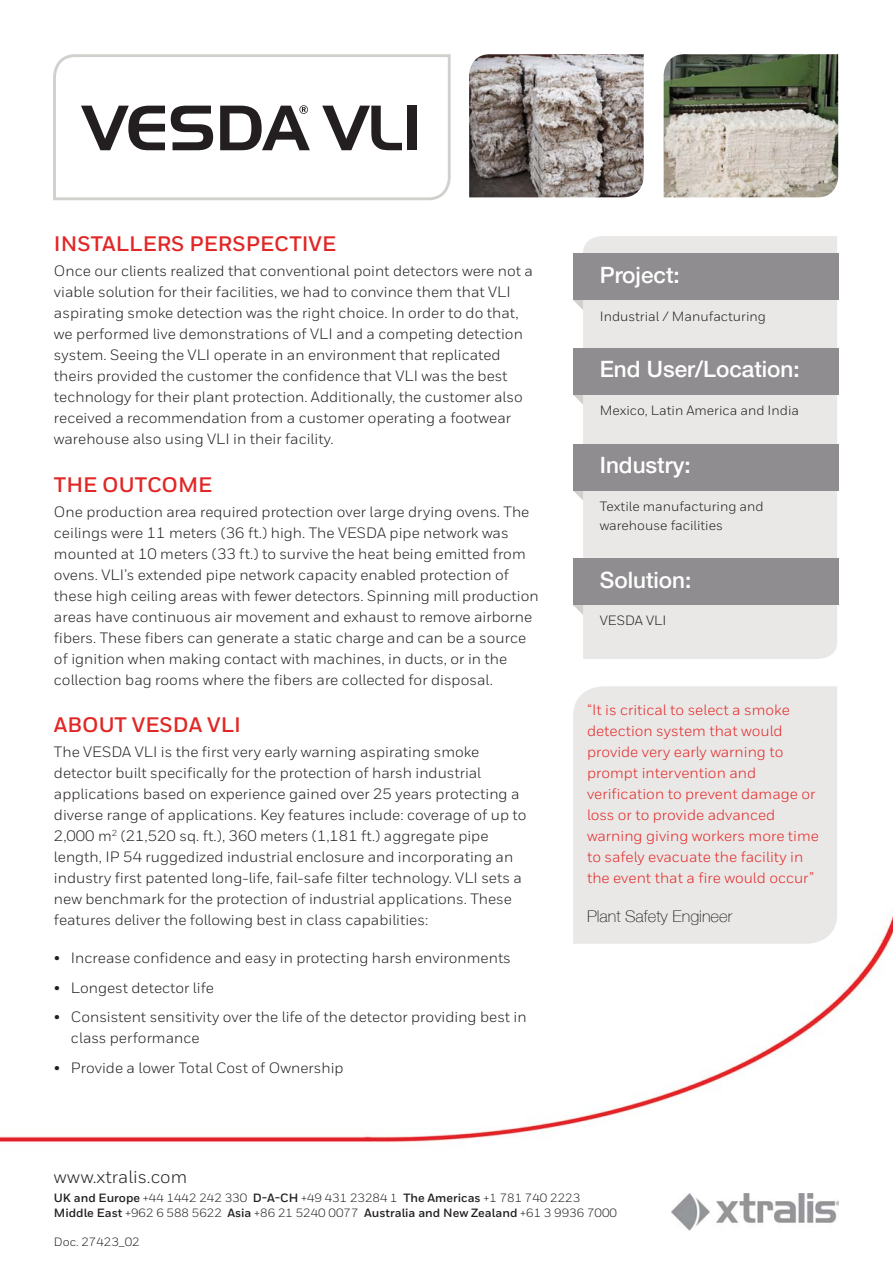
<style>
.page{position:relative;width:893px;height:1263px;background:#fff}
.page>*{position:absolute;margin:0;border:0;box-sizing:border-box;transform-origin:0 0}
.t1{font:500 22.5px "Helvetica Neue LT";color:#fff}
.t2{font:700 21px "Honeywell Sans";color:#e12726}
.t3{font:18px "Honeywell Sans";color:#231f20}
.t4{font:16.5px "Helvetica Neue";color:#231f20}
.t5{font:15px/21px "Honeywell Sans";color:#231f20}
.t6{font:15px/21px "Honeywell Sans";color:#e12726}
.t7{font:13.5px/19.5px "Honeywell Sans";color:#231f20}
.t8{font:12px/15px "Honeywell Sans";color:#231f20}
.s1{font-weight:700}
</style>
<div class="page">
<img style="left:0;top:911px;width:893px;height:283px">
<svg style="left:53px;top:54px;width:398px;height:147px"></svg>
<svg style="left:574px;top:395px;width:9px;height:9px"></svg>
<svg style="left:574px;top:491px;width:9px;height:9px"></svg>
<svg style="left:573px;top:605px;width:10px;height:10px"></svg>
<svg style="left:573px;top:300px;width:10px;height:10px"></svg>
<div style="left:583px;top:236px;width:254px;height:423px;background:#eae8e7"></div>
<div style="left:573px;top:254px;width:266px;height:46px;background:#908d90"></div>
<div style="left:573px;top:348px;width:266px;height:47px;background:#908d90"></div>
<div style="left:573px;top:444px;width:266px;height:47px;background:#908d90"></div>
<div style="left:573px;top:559px;width:266px;height:46px;background:#908d90"></div>
<img style="left:671px;top:1194px;width:168px;height:37px">
<div style="left:573px;top:686px;width:264px;height:258px;background:#eae8e7"></div>
<svg style="left:81px;top:106px;width:84px;height:44px"></svg>
<svg style="left:171px;top:106px;width:42px;height:44px"></svg>
<svg style="left:322px;top:106px;width:80px;height:44px"></svg>
<div style="left:407px;top:106px;width:10px;height:44px;background:#231f20"></div>
<svg style="left:220px;top:105px;width:90px;height:45px"></svg>
<img style="left:469px;top:54px;width:175px;height:143px">
<img style="left:664px;top:54px;width:174px;height:143px">
<h2 class="t2" style="left:54px;top:231px;width:284px">INSTALLERS PERSPECTIVE</h2>
<p class="t5" style="left:54px;top:262px;width:480px">Once our clients realized that conventional point detectors were not a viable solution for their facilities, we had to convince them that VLI aspirating smoke detection was the right choice. In order to do that, we performed live demonstrations of VLI and a competing detection system. Seeing the VLI operate in an environment that replicated theirs provided the customer the confidence that VLI was the best technology for their plant protection. Additionally, the customer also received a recommendation from a customer operating a footwear warehouse also using VLI in their facility.</p>
<h2 class="t2" style="left:54px;top:472px;width:160px">THE OUTCOME</h2>
<p class="t5" style="left:54px;top:502px;width:486px">One production area required protection over large drying ovens. The ceilings were 11 meters (36 ft.) high. The VESDA pipe network was mounted at 10 meters (33 ft.) to survive the heat being emitted from ovens. VLI’s extended pipe network capacity enabled protection of these high ceiling areas with fewer detectors. Spinning mill production areas have continuous air movement and exhaust to remove airborne fibers. These fibers can generate a static charge and can be a source of ignition when making contact with machines, in ducts, or in the collection bag rooms where the fibers are collected for disposal.</p>
<h2 class="t2" style="left:54px;top:713px;width:188px">ABOUT VESDA VLI</h2>
<p class="t5" style="left:54px;top:743px;width:474px">The VESDA VLI is the first very early warning aspirating smoke detector built specifically for the protection of harsh industrial applications based on experience gained over 25 years protecting a diverse range of applications. Key features include: coverage of up to 2,000 m<sup>2</sup> (21,520 sq. ft.), 360 meters (1,181 ft.) aggregate pipe length, IP 54 ruggedized industrial enclosure and incorporating an industry first patented long-life, fail-safe filter technology. VLI sets a new benchmark for the protection of industrial applications. These features deliver the following best in class capabilities:</p>
<p class="t5" style="left:54px;top:949px;width:458px">• Increase confidence and easy in protecting harsh environments</p>
<p class="t5" style="left:54px;top:978px;width:161px">• Longest detector life</p>
<p class="t5" style="left:71px;top:1008px;width:457px;text-indent:-17px">• Consistent sensitivity over the life of the detector providing best in class performance</p>
<p class="t5" style="left:54px;top:1058px;width:291px">• Provide a lower Total Cost of Ownership</p>
<h1 class="t1" style="left:600px;top:262px;width:82px">Project:</h1>
<p class="t7" style="left:600px;top:307px;width:168px">Industrial / Manufacturing</p>
<h1 class="t1" style="left:600px;top:356px;width:201px">End User/Location:</h1>
<p class="t7" style="left:600px;top:402px;width:201px">Mexico, Latin America and India</p>
<h1 class="t1" style="left:600px;top:452px;width:92px">Industry:</h1>
<p class="t7" style="left:600px;top:498px;width:165px">Textile manufacturing and warehouse facilities</p>
<h1 class="t1" style="left:600px;top:567px;width:93px">Solution:</h1>
<p class="t7" style="left:600px;top:612px;width:68px">VESDA VLI</p>
<p class="t6" style="left:587px;top:700px;width:233px">“It is critical to select a smoke detection system that would provide very early warning to prompt intervention and verification to prevent damage or loss or to provide advanced warning giving workers more time to safely evacuate the facility in the event that a fire would occur”</p>
<p class="t4" style="left:587px;top:908px;width:147px">Plant Safety Engineer</p>
<p class="t3" style="left:54px;top:1170px;width:135px">www.xtralis.com</p>
<p class="t8" style="left:54px;top:1191px;width:565px"><span class="s1">UK and Europe</span> +44 1442 242 330 <span class="s1">D-A-CH</span> +49 431 23284 1 <span class="s1">The Americas</span> +1 781 740 2223<br><span class="s1">Middle East</span> +962 6 588 5622 <span class="s1">Asia</span> +86 21 5240 0077 <span class="s1">Australia and New Zealand</span> +61 3 9936 7000</p>
<p class="t8" style="left:54px;top:1235px;width:87px">Doc. 27423_02</p>
</div>
